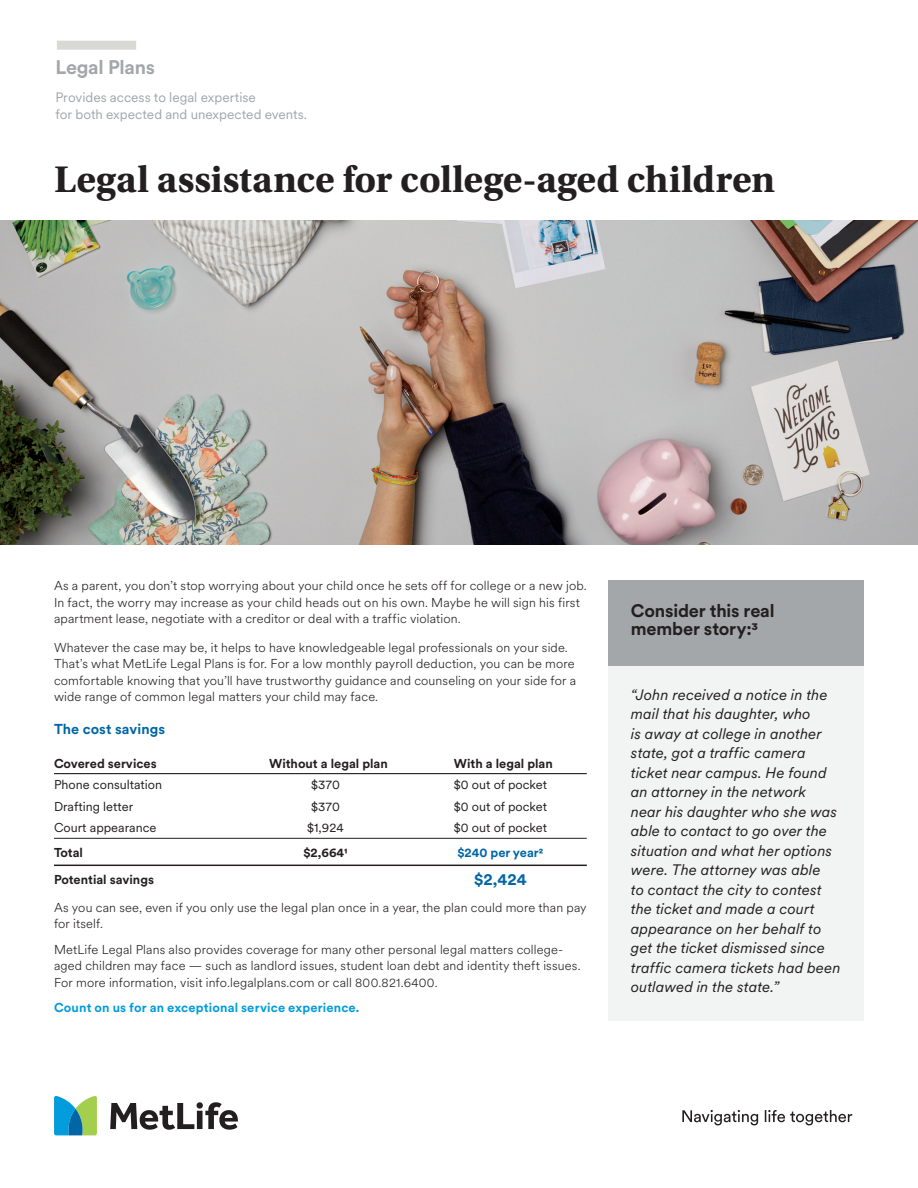
<style>
.page{position:relative;width:918px;height:1188px;background:#fff}
.page>*{position:absolute;margin:0;border:0;box-sizing:border-box;transform-origin:0 0}
.Headline{font:700 39px "Utopia Std";color:#231f20}
.t1{font:700 19.5px "Met Life Circular";letter-spacing:-.01em;color:#a3a7a9}
.Section_Head{font:700 18px/18px "Met Life Circular";letter-spacing:-.01em;color:#231f20}
.t2{font:700 16.5px "Met Life Circular";color:#0066a5}
.Bullet_Level_one{font:italic 15px/19.5px "Met Life Circular";letter-spacing:.005em;color:#231f20}
.Body_Copy{font:700 14.25px "Met Life Circular";letter-spacing:.01em;color:#0066a5}
.t3{font:13.5px/16.5px "Met Life Circular";color:#a3a7a9}
.Body_Copy-2{font:300 12.75px/16.5px "Met Life Circular";letter-spacing:.01em;color:#231f20}
.t4{font:12.75px "Met Life Circular";color:#231f20}
.t5{font:700 12.75px "Met Life Circular";color:#231f20}
.Body_Copy-3{font:700 12.75px "Met Life Circular";letter-spacing:.015em;color:#009cdc}
.t6{font:700 12.75px "Met Life Circular";color:#0066a5}
</style>
<div class="page">
<svg style="left:110px;top:1102px;width:128px;height:28px"></svg>
<svg style="left:54px;top:1096px;width:43px;height:39px"></svg>
<svg style="left:682px;top:1110px;width:170px;height:15px"></svg>
<div style="left:608px;top:580px;width:256px;height:86px;background:#a3a7a9"></div>
<div style="left:608px;top:666px;width:256px;height:355px;background:#f2f4f3"></div>
<img style="left:0;top:220px;width:918px;height:324px">
<hr style="left:54px;top:865px;width:183px;height:1px;background:#231f20">
<hr style="left:237px;top:865px;width:183px;height:1px;background:#231f20">
<hr style="left:420px;top:865px;width:167px;height:1px;background:#231f20">
<hr style="left:54px;top:838px;width:183px;height:1px;background:#231f20">
<hr style="left:237px;top:838px;width:183px;height:1px;background:#231f20">
<hr style="left:420px;top:838px;width:167px;height:1px;background:#231f20">
<hr style="left:54px;top:773px;width:183px;height:1px;background:#231f20">
<hr style="left:237px;top:773px;width:183px;height:1px;background:#231f20">
<hr style="left:420px;top:773px;width:167px;height:1px;background:#231f20">
<div style="left:57px;top:41px;width:79px;height:9px;background:#d8d9d7"></div>
<p class="t1" style="left:55px;top:53px;width:101px">Legal Plans</p>
<p class="t3" style="left:55px;top:89px;width:253px">Provides access to legal expertise<br>for both expected and unexpected events.</p>
<p class="Headline" style="left:54px;top:157px;width:723px">Legal assistance for college-aged children</p>
<p class="Body_Copy-2" style="left:54px;top:577px;width:534px">As a parent, you don’t stop worrying about your child once he sets off for college or a new job.<br>In fact, the worry may increase as your child heads out on his own. Maybe he will sign his first apartment lease, negotiate with a creditor or deal with a traffic violation.</p>
<p class="Body_Copy-2" style="left:54px;top:638px;width:524px">Whatever the case may be, it helps to have knowledgeable legal professionals on your side.<br>That’s what MetLife Legal Plans is for. For a low monthly payroll deduction, you can be more comfortable knowing that you’ll have trustworthy guidance and counseling on your side for a wide range of common legal matters your child may face.</p>
<p class="Body_Copy" style="left:54px;top:719px;width:113px">The cost savings</p>
<p class="t5" style="left:54px;top:754px;width:104px">Covered services</p>
<p class="t5" style="left:269px;top:754px;width:120px">Without a legal plan</p>
<p class="t5" style="left:454px;top:754px;width:100px">With a legal plan</p>
<p class="t4" style="left:54px;top:776px;width:110px">Phone consultation</p>
<p class="t4" style="left:311px;top:776px;width:30px">$370</p>
<p class="t4" style="left:454px;top:776px;width:95px">$0 out of pocket</p>
<p class="t4" style="left:54px;top:798px;width:81px">Drafting letter</p>
<p class="t4" style="left:311px;top:798px;width:30px">$370</p>
<p class="t4" style="left:454px;top:798px;width:95px">$0 out of pocket</p>
<p class="t4" style="left:54px;top:819px;width:104px">Court appearance</p>
<p class="t4" style="left:307px;top:819px;width:38px">$1,924</p>
<p class="t4" style="left:454px;top:819px;width:95px">$0 out of pocket</p>
<p class="t5" style="left:54px;top:843px;width:31px">Total</p>
<p class="t5" style="left:303px;top:843px;width:46px">$2,6641</p>
<p class="t6" style="left:457px;top:843px;width:88px">$240 per year2</p>
<p class="t5" style="left:54px;top:870px;width:102px">Potential savings</p>
<p class="t2" style="left:474px;top:868px;width:54px">$2,424</p>
<p class="Body_Copy-2" style="left:54px;top:899px;width:534px">As you can see, even if you only use the legal plan once in a year, the plan could more than pay for itself.</p>
<p class="Body_Copy-2" style="left:54px;top:941px;width:528px">MetLife Legal Plans also provides coverage for many other personal legal matters college&shy;aged children may face — such as landlord issues, student loan debt and identity theft issues.<br>For more information, visit info.legalplans.com or call 800.821.6400.</p>
<p class="Body_Copy-3" style="left:54px;top:999px;width:307px">Count on us for an exceptional service experience.</p>
<p class="Section_Head" style="left:631px;top:600px;width:145px">Consider this real member story:3</p>
<p class="Bullet_Level_one" style="left:631px;top:684px;width:211px">“John received a notice in the mail that his daughter, who<br>is away at college in another state, got a traffic camera ticket near campus. He found an attorney in the network<br>near his daughter who she was able to contact to go over the situation and what her options were. The attorney was able<br>to contact the city to contest the ticket and made a court appearance on her behalf to get the ticket dismissed since traffic camera tickets had been outlawed in the state.”</p>
</div>
